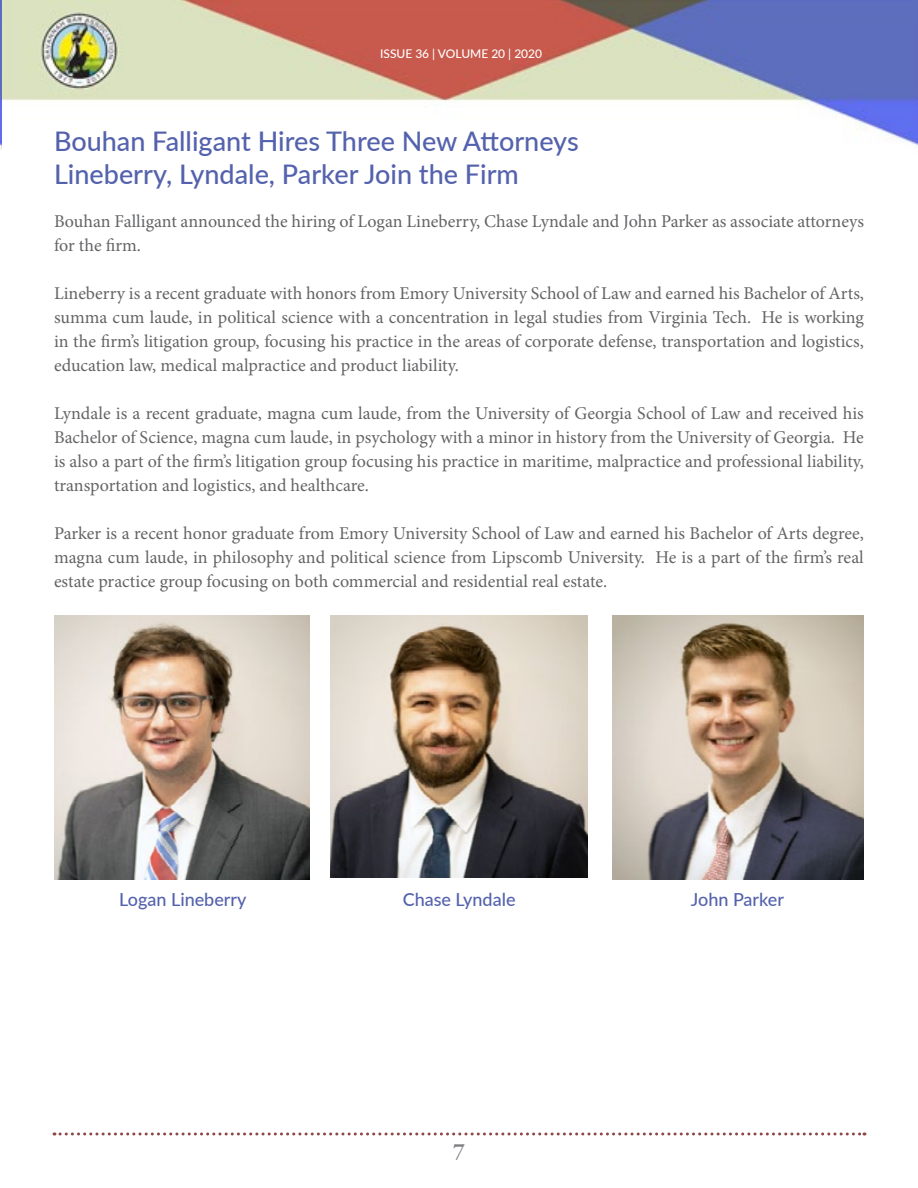
<style>
.page{position:relative;width:918px;height:1188px;background:#fff}
.page>*{position:absolute;margin:0;border:0;box-sizing:border-box;transform-origin:0 0}
.t1{font:500 27px/32.4px "Lato";color:#5462ad}
.t2{font:600 24px "Garamond Premr Pro";color:#7e8083}
.t3{font:18px/24px "Minion Pro";color:#636466;text-align:justify}
.t4{font:500 18px "Lato";color:#5462ad}
.t5{font:500 12px "Lato";color:#fff}
</style>
<div class="page">
<img style="left:0;top:0;width:918px;height:150px">
<svg style="left:54px;top:1132px;width:811px;height:4px"></svg>
<img style="left:55px;top:616px;width:255px;height:263px">
<img style="left:331px;top:616px;width:257px;height:261px">
<img style="left:612px;top:616px;width:252px;height:263px">
<p class="t5" style="left:380px;top:45px;width:164px">ISSUE 36 | VOLUME 20 | 2020</p>
<h1 class="t1" style="left:54px;top:124px;width:526px">Bouhan Falligant Hires Three New Attorneys<br>Lineberry, Lyndale, Parker Join the Firm</h1>
<p class="t3" style="left:54px;top:209px;width:812px">Bouhan Falligant announced the hiring of Logan Lineberry, Chase Lyndale and John Parker as associate attorneys for the firm.</p>
<p class="t3" style="left:54px;top:281px;width:812px">Lineberry is a recent graduate with honors from Emory University School of Law and earned his Bachelor of Arts, summa cum laude, in political science with a concentration in legal studies from Virginia Tech. He is working in the firm’s litigation group, focusing his practice in the areas of corporate defense, transportation and logistics, education law, medical malpractice and product liability.</p>
<p class="t3" style="left:54px;top:401px;width:811px">Lyndale is a recent graduate, magna cum laude, from the University of Georgia School of Law and received his Bachelor of Science, magna cum laude, in psychology with a minor in history from the University of Georgia. He is also a part of the firm’s litigation group focusing his practice in maritime, malpractice and professional liability, transportation and logistics, and healthcare.</p>
<p class="t3" style="left:54px;top:521px;width:811px">Parker is a recent honor graduate from Emory University School of Law and earned his Bachelor of Arts degree, magna cum laude, in philosophy and political science from Lipscomb University. He is a part of the firm’s real estate practice group focusing on both commercial and residential real estate.</p>
<p class="t4" style="left:119px;top:887px;width:129px">Logan Lineberry</p>
<p class="t4" style="left:403px;top:887px;width:114px">Chase Lyndale</p>
<p class="t4" style="left:691px;top:887px;width:95px">John Parker</p>
<h2 class="t2" style="left:453px;top:1137px;width:13px">7</h2>
</div>
